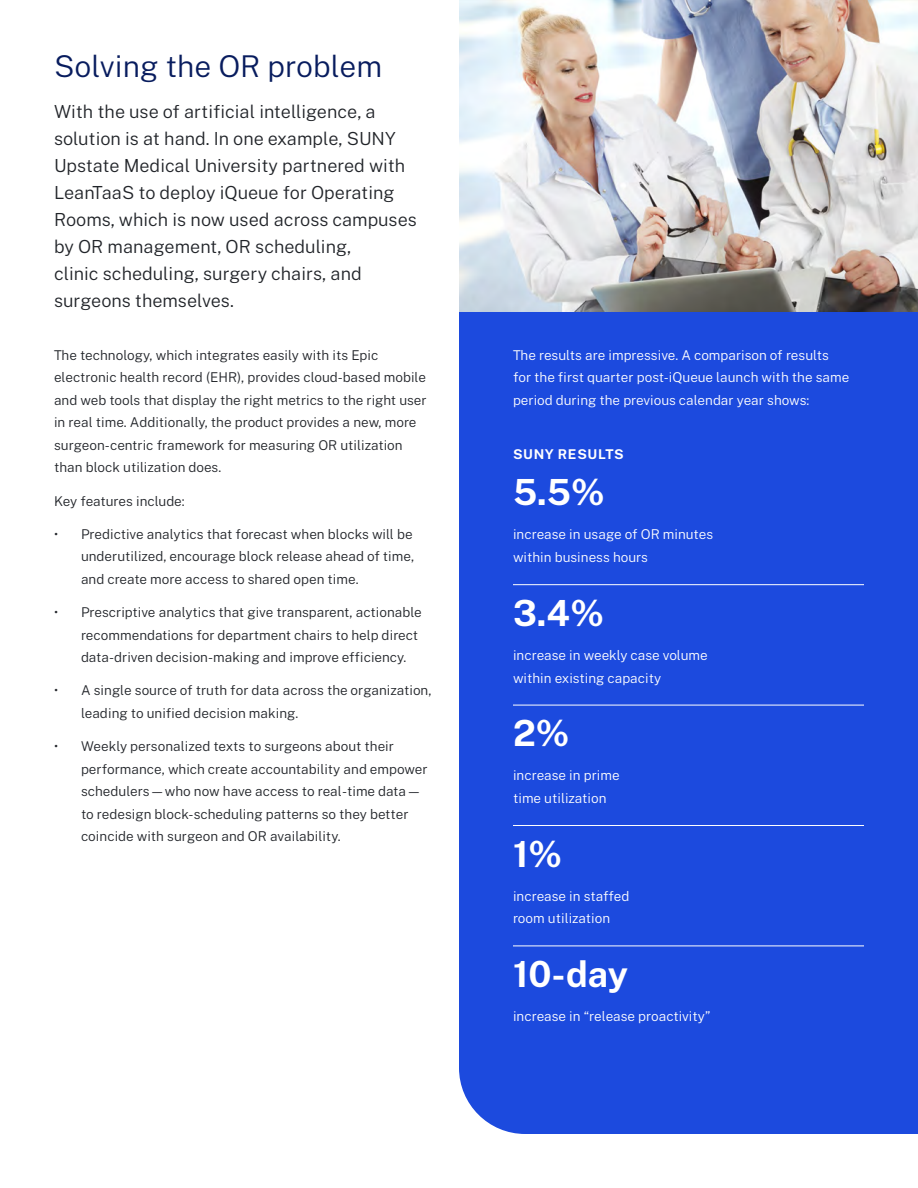
<style>
.page{position:relative;width:918px;height:1188px;background:#fff}
.page>*{position:absolute;margin:0;border:0;box-sizing:border-box;transform-origin:0 0}
.t1{font:700 36px "Public Sans";color:#fff}
.t2{font:300 30px "Public Sans";color:#081c5e}
.t3{font:300 18px/27px "Public Sans";color:#212429}
.t4{font:300 13.5px/22.5px "Public Sans";color:#212429}
.t5{font:300 13.5px/22.5px "Public Sans";color:#fff}
.t6{font:700 13.5px "Public Sans";letter-spacing:.05em;color:#fff}
</style>
<div class="page">
<img style="left:459px;top:0;width:459px;height:312px">
<div style="left:459px;top:312px;width:459px;height:822px;background:#1c4ade"></div>
<hr style="left:513px;top:584px;width:351px;height:1px;background:#fff">
<hr style="left:513px;top:705px;width:351px;height:1px;background:#fff">
<hr style="left:513px;top:825px;width:351px;height:1px;background:#fff">
<hr style="left:513px;top:946px;width:351px;height:1px;background:#fff">
<p class="t2" style="left:54px;top:44px;width:330px">Solving the OR problem</p>
<p class="t3" style="left:54px;top:97px;width:343px">With the use of artificial intelligence, a solution is at hand. In one example, SUNY</p>
<p class="t3" style="left:54px;top:151px;width:353px">Upstate Medical University partnered with<br>LeanTaaS to deploy iQueue for Operating</p>
<p class="t3" style="left:54px;top:205px;width:364px">Rooms, which is now used across campuses by OR management, OR scheduling,</p>
<p class="t3" style="left:54px;top:259px;width:309px">clinic scheduling, surgery chairs, and surgeons themselves.</p>
<p class="t4" style="left:54px;top:343px;width:374px">The technology, which integrates easily with its Epic electronic health record (EHR), provides cloud-based mobile and web tools that display the right metrics to the right user in real time. Additionally, the product provides a new, more surgeon-centric framework for measuring OR utilization than block utilization does.</p>
<p class="t4" style="left:54px;top:489px;width:132px">Key features include:</p>
<p class="t4" style="left:81px;top:522px;width:335px;text-align:justify;text-indent:-27px">• Predictive analytics that forecast when blocks will be underutilized, encourage block release ahead of time, and create more access to shared open time.</p>
<p class="t4" style="left:81px;top:600px;width:342px;text-indent:-27px">• Prescriptive analytics that give transparent, actionable recommendations for department chairs to help direct data-driven decision-making and improve efficiency.</p>
<p class="t4" style="left:81px;top:679px;width:352px;text-indent:-27px">• A single source of truth for data across the organization, leading to unified decision making.</p>
<p class="t4" style="left:81px;top:735px;width:348px;text-indent:-27px">• Weekly personalized texts to surgeons about their performance, which create accountability and empower schedulers—who now have access to real-time data— to redesign block-scheduling patterns so they better coincide with surgeon and OR availability.</p>
<p class="t5" style="left:513px;top:343px;width:338px">The results are impressive. A comparison of results for the first quarter post-iQueue launch with the same period during the previous calendar year shows:</p>
<p class="t6" style="left:513px;top:443px;width:112px">SUNY RESULTS</p>
<p class="t1" style="left:513px;top:465px;width:94px">5.5%</p>
<p class="t5" style="left:513px;top:523px;width:202px">increase in usage of OR minutes within business hours</p>
<p class="t1" style="left:513px;top:585px;width:93px">3.4%</p>
<p class="t5" style="left:513px;top:643px;width:196px">increase in weekly case volume within existing capacity</p>
<p class="t1" style="left:513px;top:706px;width:58px">2%</p>
<p class="t5" style="left:513px;top:763px;width:108px">increase in prime time utilization</p>
<p class="t1" style="left:513px;top:826px;width:51px">1%</p>
<p class="t5" style="left:513px;top:884px;width:118px">increase in staffed room utilization</p>
<p class="t1" style="left:513px;top:947px;width:117px">10-day</p>
<p class="t5" style="left:513px;top:1005px;width:199px">increase in “release proactivity”</p>
</div>
